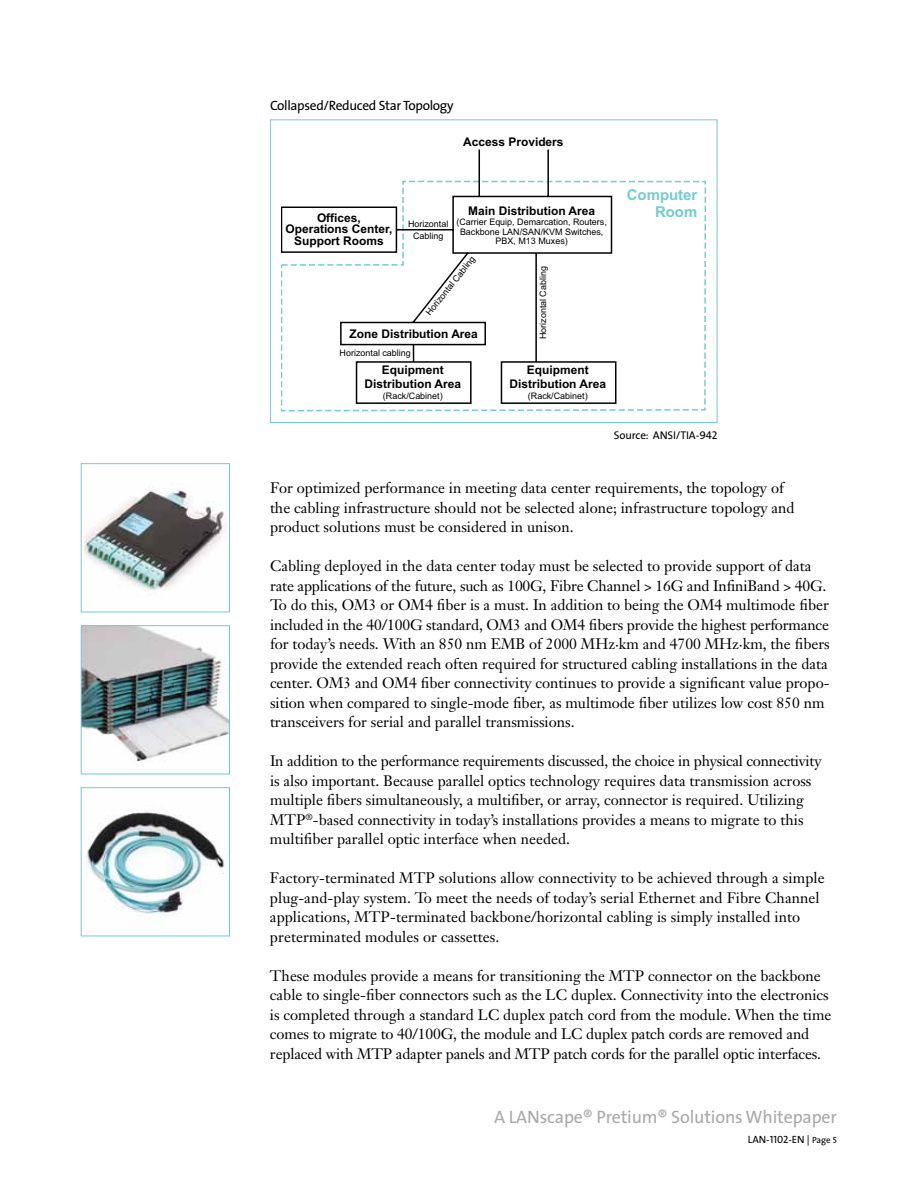
<style>
.page{position:relative;width:918px;height:1188px;background:#fff}
.page>*{position:absolute;margin:0;border:0;box-sizing:border-box;transform-origin:0 0}
.t1{font:18px "The Sans";letter-spacing:-.01em;color:#a7a9ac}
.t2{font:15px/19.5px "Janson Text";color:#000}
.t3{font:700 15px "Arial";color:#72ccd2}
.t4{font:13.5px "The Sans";letter-spacing:-.025em;color:#000}
.t5{font:700 12px/12px "Arial";color:#000;text-align:center}
.t6{font:11.25px "The Sans";letter-spacing:-.01em;color:#000}
.t7{font:10.5px "The Sans";color:#000}
.t8{font:9px/9.8px "Arial";color:#000;text-align:center}
.t9{font:7.5px "Arial";color:#000}
.s1{font-family:"The Sans Caps"}
.s2{font-size:9px}
.s3{font-family:"The Sans Caps";font-size:9px}
</style>
<div class="page">
<img style="left:86px;top:811px;width:139px;height:106px">
<div style="left:81px;top:787px;width:149px;height:149px;border:1px solid #72ccd2"></div>
<img style="left:83px;top:627px;width:145px;height:135px">
<div style="left:81px;top:625px;width:149px;height:149px;border:1px solid #72ccd2"></div>
<img style="left:84px;top:487px;width:142px;height:104px">
<div style="left:81px;top:463px;width:149px;height:149px;border:1px solid #72ccd2"></div>
<div style="left:270px;top:119px;width:447px;height:304px;border:1px solid #72ccd2"></div>
<svg style="left:281px;top:180px;width:426px;height:232px"></svg>
<svg style="left:281px;top:149px;width:336px;height:256px"></svg>
<div style="left:356px;top:361px;width:116px;height:43px;border:1px solid #000"></div>
<svg style="left:413px;top:345px;width:1px;height:17px"></svg>
<p class="t4" style="left:270px;top:95px;width:185px">Collapsed/Reduced Star Topology</p>
<p class="t5" style="left:463px;top:136px;width:102px">Access Providers</p>
<p class="t3" style="left:627px;top:185px;width:72px">Computer</p>
<p class="t5" style="left:285px;top:212px;width:108px">Offices,<br>Operations Center,<br>Support Rooms</p>
<p class="t8" style="left:408px;top:217px;width:42px;line-height:12.8px">Horizontal<br>Cabling</p>
<p class="t5" style="left:468px;top:205px;width:129px">Main Distribution Area</p>
<p class="t3" style="left:655px;top:201px;width:44px">Room</p>
<p class="t8" style="left:457px;top:217px;width:152px">(Carrier Equip, Demarcation, Routers,<br>Backbone LAN/SAN/KVM Switches,<br>PBX, M13 Muxes)</p>
<p class="t8" style="left:424px;top:312px;width:74px;rotate:-52deg">H orizontalCabling</p>
<p class="t5" style="left:350px;top:328px;width:130px">Zone Distribution Area</p>
<p class="t8" style="left:340px;top:348px;width:73px">Horizontal cabling</p>
<p class="t5" style="left:365px;top:363px;width:98px;line-height:14.4px">Equipment<br>Distribution Area</p>
<p class="t8" style="left:383px;top:391px;width:61px">(Rack/Cabinet)</p>
<p class="t8" style="left:538px;top:339px;width:75px;rotate:-90deg">Horizontal Cabling</p>
<p class="t5" style="left:510px;top:363px;width:98px;line-height:14.4px">Equipment<br>Distribution Area</p>
<p class="t8" style="left:528px;top:391px;width:61px">(Rack/Cabinet)</p>
<p class="t6" style="left:614px;top:425px;width:105px">Source: ANSI/TIA-<span class="s1">942</span></p>
<p class="t9" style="left:772px;top:480px;width:30px">ZA-3789</p>
<p class="t2" style="left:270px;top:478px;width:526px">For optimized performance in meeting data center requirements, the topology of the cabling infrastructure should not be selected alone; infrastructure topology and product solutions must be considered in unison.</p>
<p class="t2" style="left:270px;top:556px;width:561px">Cabling deployed in the data center today must be selected to provide support of data rate applications of the future, such as 100G, Fibre Channel &gt; 16G and InfiniBand &gt; 40G.<br>To do this, OM3 or OM4 fiber is a must. In addition to being the OM4 multimode fiber included in the 40/100G standard, OM3 and OM4 fibers provide the highest performance for today’s needs. With an 850 nm EMB of 2000 MHz∙km and 4700 MHz∙km, the fibers provide the extended reach often required for structured cabling installations in the data center. OM3 and OM4 fiber connectivity continues to provide a significant value propo&shy;sition when compared to single-mode fiber, as multimode fiber utilizes low cost 850 nm transceivers for serial and parallel transmissions.</p>
<p class="t2" style="left:270px;top:751px;width:553px">In addition to the performance requirements discussed, the choice in physical connectivity is also important. Because parallel optics technology requires data transmission across multiple fibers simultaneously, a multifiber, or array, connector is required. Utilizing MTP<sup>®</sup>-based connectivity in today’s installations provides a means to migrate to this multifiber parallel optic interface when needed.</p>
<p class="t2" style="left:270px;top:868px;width:556px">Factory-terminated MTP solutions allow connectivity to be achieved through a simple plug-and-play system. To meet the needs of today’s serial Ethernet and Fibre Channel applications, MTP-terminated backbone/horizontal cabling is simply installed into preterminated modules or cassettes.</p>
<p class="t2" style="left:270px;top:966px;width:563px">These modules provide a means for transitioning the MTP connector on the backbone cable to single-fiber connectors such as the LC duplex. Connectivity into the electronics is completed through a standard LC duplex patch cord from the module. When the time comes to migrate to 40/100G, the module and LC duplex patch cords are removed and replaced with MTP adapter panels and MTP patch cords for the parallel optic interfaces.</p>
<p class="t1" style="left:494px;top:1102px;width:344px">A LANscape® Pretium® Solutions Whitepaper</p>
<p class="t7" style="left:748px;top:1131px;width:91px">LAN-<span class="s1">1102</span>-EN | <span class="s2">Page</span> <span class="s3">5</span></p>
</div>
